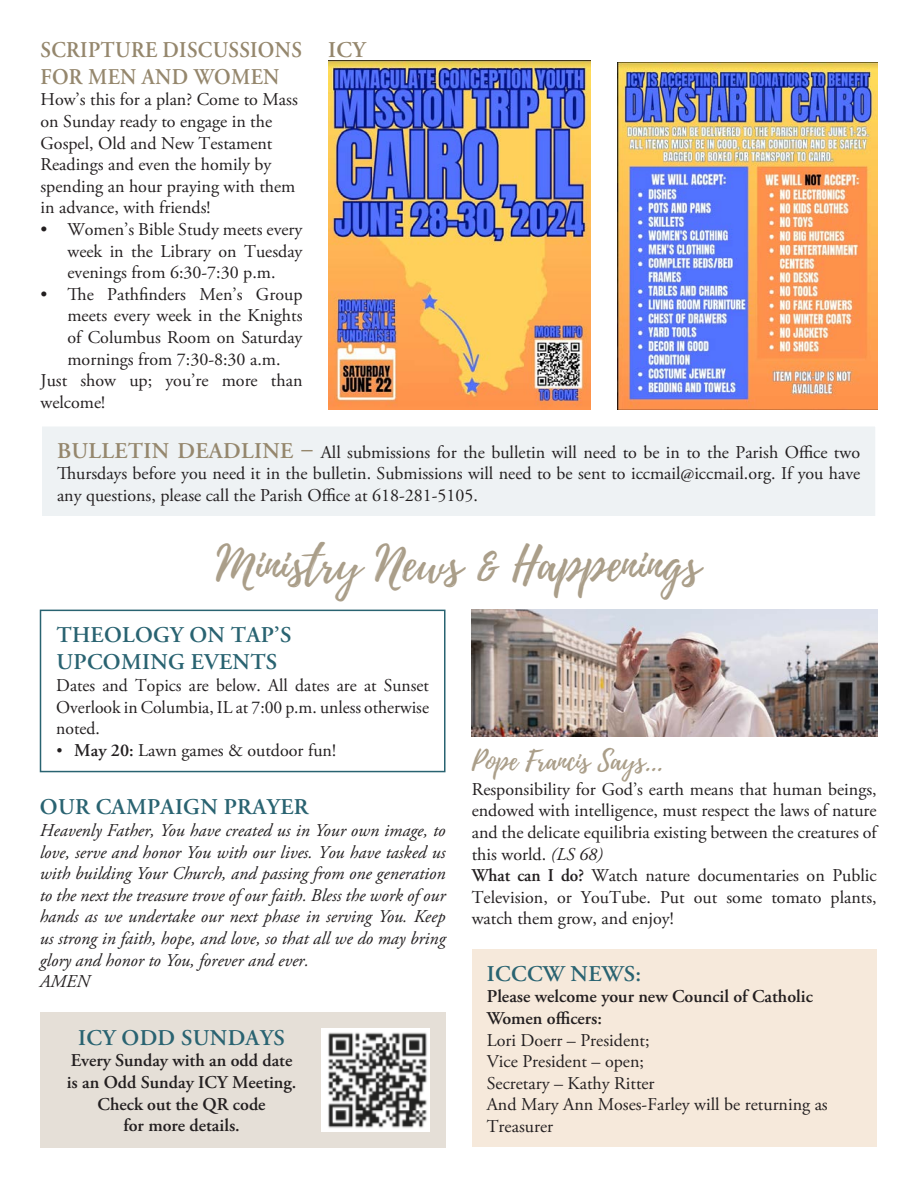
<style>
.page{position:relative;width:918px;height:1188px;background:#fff}
.page>*{position:absolute;margin:0;border:0;box-sizing:border-box;transform-origin:0 0}
.t1{font:48px "Playlist Script";color:#aa9e89}
.t2{font:27px "Playlist Script";color:#aa9e89}
.t3{font:600 22.5px "Adobe Garamond Pro";letter-spacing:.015em;color:#296371}
.t4{font:600 22.5px/27px "Adobe Garamond Pro";letter-spacing:.015em;color:#95876d;scale:.93 1}
.t5{font:600 22.5px "Adobe Garamond Pro";letter-spacing:.015em;color:#95876d}
.t6{font:18px/21.6px "Adobe Garamond Pro";color:#231f20;text-align:justify}
.t7{font:italic 18px/21.6px "Adobe Garamond Pro";color:#231f20;text-align:justify}
.t8{font:600 18px/21.6px "Adobe Garamond Pro";color:#231f20;text-align:center}
.s1{font-weight:600;font-size:22.5px;color:#95876d}
.s2{font-weight:600}
.s3{font-style:italic}
</style>
<div class="page">
<div style="left:40px;top:610px;width:406px;height:162px;border:2px solid #296371"></div>
<div style="left:40px;top:1012px;width:406px;height:136px;background:#e5dfd7"></div>
<img style="left:322px;top:1028px;width:108px;height:104px">
<img style="left:472px;top:610px;width:406px;height:126px">
<div style="left:472px;top:950px;width:405px;height:197px;background:#f6e9db"></div>
<img style="left:328px;top:60px;width:262px;height:349px">
<img style="left:617px;top:62px;width:261px;height:348px">
<div style="left:41px;top:426px;width:835px;height:91px;background:#eef2f4"></div>
<div style="left:40px;top:425px;width:837px;height:93px;border:2px solid #fff"></div>
<p class="t4" style="left:41px;top:36px;width:282px">SCRIPTURE DISCUSSIONS<br>FOR MEN AND WOMEN</p>
<p class="t6" style="left:40px;top:90px;width:259px;text-align:left">How’s this for a plan? Come to Mass on Sunday ready to engage in the<br>Gospel, Old and New Testament<br>Readings and even the homily by spending an hour praying with them in advance, with friends!</p>
<p class="t6" style="left:68px;top:219px;width:237px;text-indent:-27px">• Women’s Bible Study meets every week in the Library on Tuesday evenings from 6:30-7:30 p.m.</p>
<p class="t6" style="left:68px;top:284px;width:237px;text-indent:-27px">• The Pathfinders Men’s Group meets every week in the Knights of Columbus Room on Saturday mornings from 7:30-8:30 a.m.</p>
<p class="t6" style="left:40px;top:370px;width:264px">Just show up; you’re more than welcome!</p>
<p class="t5" style="left:328px;top:37px;width:39px">ICY</p>
<p class="t6" style="left:57px;top:442px;width:805px"><span class="s1">BULLETIN DEADLINE –</span> All submissions for the bulletin will need to be in to the Parish Office two Thursdays before you need it in the bulletin. Submissions will need to be sent to iccmail@iccmail.org. If you have any questions, please call the Parish Office at 618-281-5105.</p>
<p class="t1" style="left:216px;top:530px;width:486px">Ministry News &amp; Happenings</p>
<p class="t3" style="left:56px;top:622px;width:236px">THEOLOGY ON TAP’S</p>
<p class="t3" style="left:56px;top:649px;width:222px">UPCOMING EVENTS</p>
<p class="t6" style="left:56px;top:675px;width:374px">Dates and Topics are below. All dates are at Sunset Overlook in Columbia, IL at 7:00 p.m. unless otherwise noted.</p>
<p class="t6" style="left:56px;top:740px;width:281px">• <span class="s2">May 20:</span> Lawn games &amp; outdoor fun!</p>
<p class="t3" style="left:40px;top:794px;width:270px">OUR CAMPAIGN PRAYER</p>
<p class="t7" style="left:40px;top:820px;width:407px">Heavenly Father, You have created us in Your own image, to love, serve and honor You with our lives. You have tasked us with building Your Church, and passing from one generation to the next the treasure trove of our faith. Bless the work of our hands as we undertake our next phase in serving You. Keep us strong in faith, hope, and love, so that all we do may bring glory and honor to You, forever and ever.</p>
<p class="t7" style="left:40px;top:971px;width:51px">AMEN</p>
<p class="t3" style="left:78px;top:1025px;width:208px">ICY ODD SUNDAYS</p>
<p class="t8" style="left:67px;top:1050px;width:231px">Every Sunday with an odd date is an Odd Sunday ICY Meeting.<br>Check out the QR code<br>for more details.</p>
<p class="t2" style="left:472px;top:741px;width:193px">Pope Francis Says...</p>
<p class="t6" style="left:472px;top:779px;width:409px">Responsibility for God’s earth means that human beings, endowed with intelligence, must respect the laws of nature and the delicate equilibria existing between the creatures of this world. <span class="s3">(LS 68)</span></p>
<p class="t6" style="left:472px;top:865px;width:407px"><span class="s2">What can I do?</span> Watch nature documentaries on Public Television, or YouTube. Put out some tomato plants, watch them grow, and enjoy!</p>
<p class="t3" style="left:487px;top:961px;width:156px">ICCCW NEWS:</p>
<p class="t8" style="left:487px;top:986px;width:328px;text-align:left">Please welcome your new Council of Catholic<br>Women officers:</p>
<p class="t6" style="left:487px;top:1030px;width:164px">Lori Doerr – President;</p>
<p class="t6" style="left:487px;top:1051px;width:159px">Vice President – open;</p>
<p class="t6" style="left:487px;top:1073px;width:169px">Secretary – Kathy Ritter</p>
<p class="t6" style="left:487px;top:1095px;width:343px">And Mary Ann Moses-Farley will be returning as<br>Treasurer</p>
</div>
